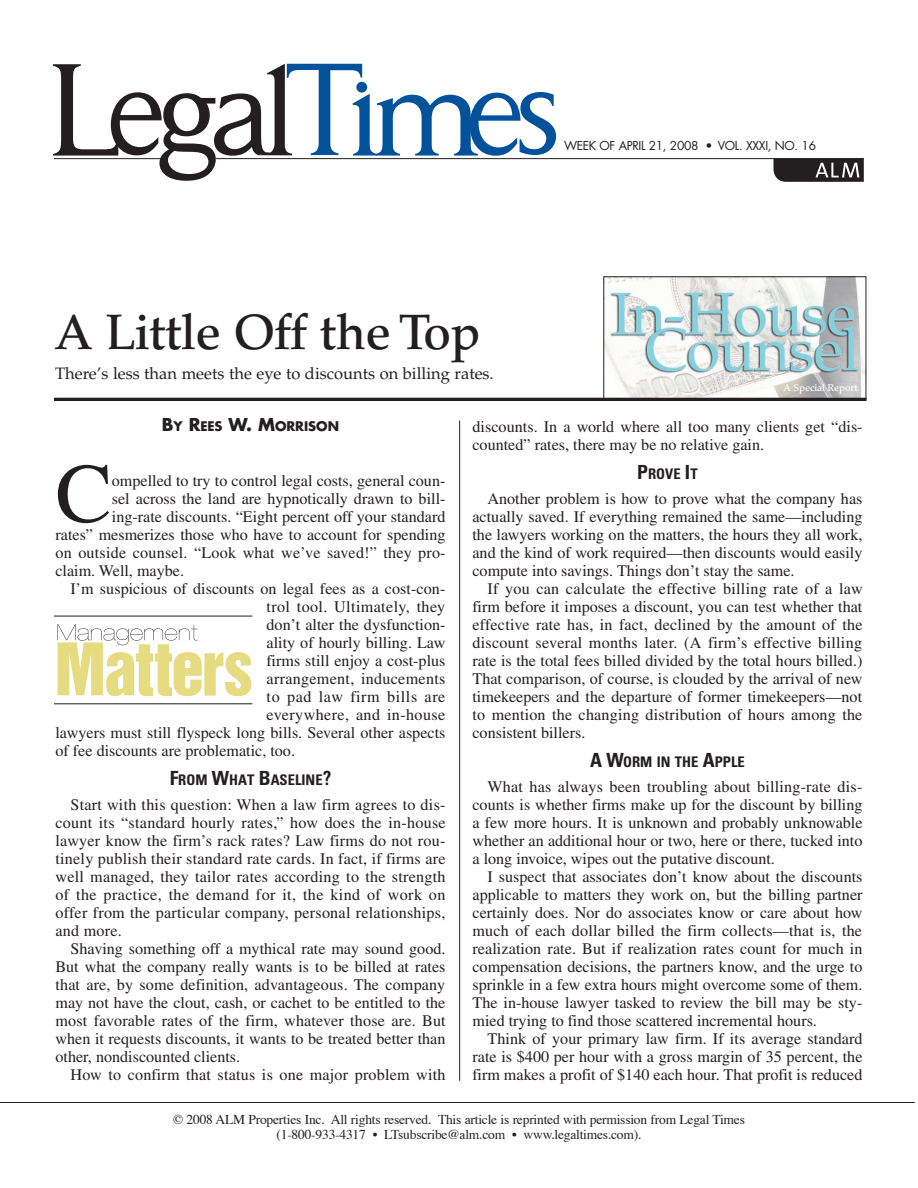
<style>
.page{position:relative;width:918px;height:1188px;background:#fff}
.page>*{position:absolute;margin:0;border:0;box-sizing:border-box;transform-origin:0 0}
.t1{font:84.6px "Times LT Std";color:#231f20}
.t2{font:500 49.5px "Palatino LT Std";letter-spacing:-.01em;color:#231f20}
.t3{font:16.5px "Palatino LT Std";color:#231f20}
.t4{font:16.2px/18px "Times LT Std";color:#231f20;text-align:justify}
.t5{font:16.2px "Times LT Std";letter-spacing:.025em;color:#231f20}
.t6{font:16.2px "Times LT Std";letter-spacing:.02em;color:#231f20}
.t7{font:16.2px "Times LT Std";letter-spacing:.04em;color:#231f20}
.t8{font:700 condensed 14.7px "Univers LT Std";color:#231f20}
.t9{font:13.5px/15px "Times";letter-spacing:-.015em;color:#231f20;text-align:center}
.t10{font:700 12.9px "Futura Std";color:#231f20}
.t11{font:12px "Futura";letter-spacing:-.03em;color:#231f20}
.t12{font:500 9.9px "Palatino LT Std";letter-spacing:-.015em;color:#fff}
.s1{font-size:17.25px}
.s2{font-size:19.5px}
</style>
<div class="page">
<hr style="left:0;top:1102px;width:915px;height:1px;background:#231f20">
<svg style="left:53px;top:64px;width:503px;height:117px"></svg>
<hr style="left:216px;top:158px;width:648px;height:1px;background:#231f20">
<svg style="left:773px;top:158px;width:91px;height:24px;background:#3f3c3c"></svg>
<hr style="left:54px;top:158px;width:111px;height:1px;background:#231f20">
<hr style="left:459px;top:421px;width:1px;height:660px;background:#231f20">
<img style="left:605px;top:278px;width:259px;height:119px">
<div style="left:603px;top:276px;width:263px;height:123px;border:1px solid #231f20"></div>
<hr style="left:54px;top:398px;width:813px;height:3px;background:#231f20">
<svg style="left:57px;top:624px;width:194px;height:72px"></svg>
<hr style="left:54px;top:616px;width:198px;height:1px;background:#231f20">
<hr style="left:54px;top:704px;width:198px;height:1px;background:#231f20">
<h2 class="t2" style="left:55px;top:304px;width:427px">A Little Off the Top</h2>
<p class="t3" style="left:55px;top:363px;width:440px">There’s less than meets the eye to discounts on billing rates.</p>
<p class="t11" style="left:564px;top:137px;width:254px">WEEK OF April 21, 2008 • VOL. XXXI, NO. 16</p>
<p class="t12" style="left:783px;top:382px;width:76px">A Special Report</p>
<p class="t10" style="left:162px;top:417px;width:179px"><span class="s1">B</span>Y <span class="s1">R</span>EES <span class="s1">W. M</span>ORRISON</p>
<p class="t4" style="left:472px;top:417px;width:392px">discounts. In a world where all too many clients get “dis&shy;counted” rates, there may be no relative gain.</p>
<p class="t8" style="left:637px;top:465px;width:62px"><span class="s2">P</span>ROVE <span class="s2">I</span>T</p>
<p class="t4" style="left:472px;top:489px;width:391px;text-indent:15px">Another problem is how to prove what the company has actually saved. If everything remained the same—including the lawyers working on the matters, the hours they all work, and the kind of work required—then discounts would easily compute into savings. Things don’t stay the same.</p>
<p class="t4" style="left:472px;top:579px;width:392px;text-indent:15px">If you can calculate the effective billing rate of a law firm before it imposes a discount, you can test whether that effective rate has, in fact, declined by the amount of the discount several months later. (A firm’s effective billing rate is the total fees billed divided by the total hours billed.)<br>That comparison, of course, is clouded by the arrival of new timekeepers and the departure of former timekeepers—not to mention the changing distribution of hours among the consistent billers.</p>
<p class="t8" style="left:590px;top:753px;width:156px"><span class="s2">A W</span>ORM IN THE <span class="s2">A</span>PPLE</p>
<p class="t4" style="left:472px;top:777px;width:392px;text-indent:15px">What has always been troubling about billing-rate dis&shy;counts is whether firms make up for the discount by billing a few more hours. It is unknown and probably unknowable whether an additional hour or two, here or there, tucked into a long invoice, wipes out the putative discount.</p>
<p class="t4" style="left:472px;top:867px;width:392px;text-indent:15px">I suspect that associates don’t know about the discounts applicable to matters they work on, but the billing partner certainly does. Nor do associates know or care about how much of each dollar billed the firm collects—that is, the realization rate. But if realization rates count for much in compensation decisions, the partners know, and the urge to sprinkle in a few extra hours might overcome some of them.<br>The in-house lawyer tasked to review the bill may be sty&shy;mied trying to find those scattered incremental hours.</p>
<p class="t4" style="left:472px;top:1029px;width:392px;text-indent:15px">Think of your primary law firm. If its average standard rate is $400 per hour with a gross margin of 35 percent, the firm makes a profit of $140 each hour. That profit is reduced</p>
<p class="t9" style="left:173px;top:1111px;width:573px">© 2008 ALM Properties Inc. All rights reserved. This article is reprinted with permission from Legal Times (1-800-933-4317 • LTsubscribe@alm.com • www.legaltimes.com).</p>
<h1 class="t1" style="left:56px;top:446px;width:58px">C</h1>
<p class="t4" style="left:112px;top:471px;width:335px">ompelled to try to control legal costs, general coun-</p>
<p class="t4" style="left:112px;top:489px;width:335px">sel across the land are hypnotically drawn to bill-</p>
<p class="t4" style="left:112px;top:507px;width:335px">ing-rate discounts. “Eight percent off your standard</p>
<p class="t4" style="left:56px;top:525px;width:392px">rates” mesmerizes those who have to account for spending</p>
<p class="t4" style="left:56px;top:543px;width:392px">on outside counsel. “Look what we’ve saved!” they pro-</p>
<p class="t4" style="left:56px;top:561px;width:130px">claim. Well, maybe.</p>
<p class="t4" style="left:71px;top:579px;width:376px">I’m suspicious of discounts on legal fees as a cost-con-</p>
<p class="t5" style="left:267px;top:597px;width:180px">trol tool. Ultimately, they</p>
<p class="t4" style="left:267px;top:615px;width:180px">don’t alter the dysfunction-</p>
<p class="t4" style="left:267px;top:633px;width:180px">ality of hourly billing. Law</p>
<p class="t4" style="left:267px;top:651px;width:180px">firms still enjoy a cost-plus</p>
<p class="t6" style="left:267px;top:669px;width:180px">arrangement, inducements</p>
<p class="t7" style="left:267px;top:687px;width:180px">to pad law firm bills are</p>
<p class="t5" style="left:267px;top:705px;width:180px">everywhere, and in-house</p>
<p class="t4" style="left:56px;top:723px;width:391px">lawyers must still flyspeck long bills. Several other aspects</p>
<p class="t4" style="left:56px;top:741px;width:241px">of fee discounts are problematic, too.</p>
<p class="t8" style="left:170px;top:771px;width:163px"><span class="s2">F</span>ROM <span class="s2">W</span>HAT <span class="s2">B</span>ASELINE<span class="s2">?</span></p>
<p class="t4" style="left:56px;top:795px;width:392px;text-indent:15px">Start with this question: When a law firm agrees to dis&shy;count its “standard hourly rates,” how does the in-house lawyer know the firm’s rack rates? Law firms do not rou&shy;tinely publish their standard rate cards. In fact, if firms are well managed, they tailor rates according to the strength of the practice, the demand for it, the kind of work on offer from the particular company, personal relationships, and more.</p>
<p class="t4" style="left:56px;top:939px;width:392px;text-indent:15px">Shaving something off a mythical rate may sound good.<br>But what the company really wants is to be billed at rates that are, by some definition, advantageous. The company may not have the clout, cash, or cachet to be entitled to the most favorable rates of the firm, whatever those are. But when it requests discounts, it wants to be treated better than other, nondiscounted clients.</p>
<p class="t4" style="left:71px;top:1065px;width:377px">How to confirm that status is one major problem with</p>
</div>
